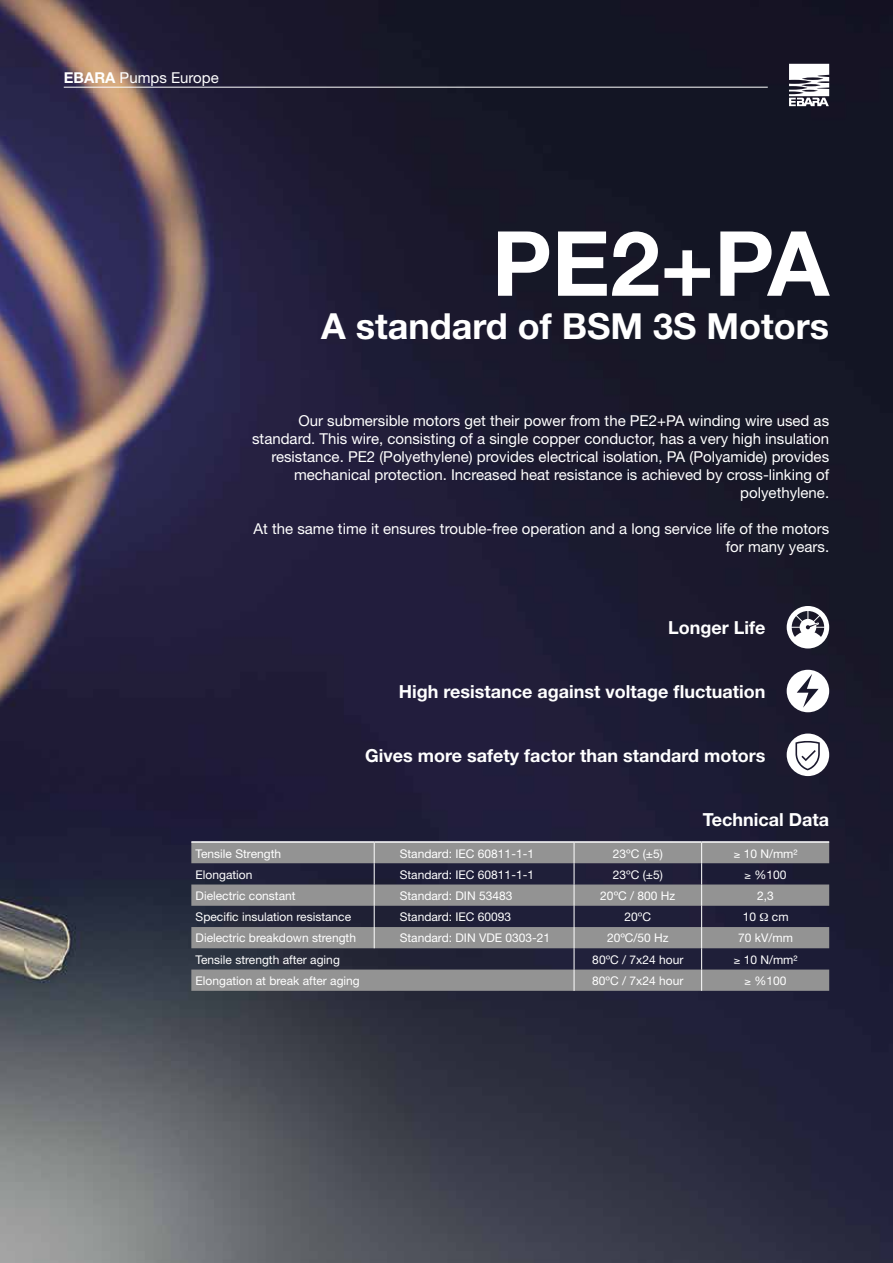
<style>
.page{position:relative;width:893px;height:1263px;background:#fff}
.page>*{position:absolute;margin:0;border:0;box-sizing:border-box;transform-origin:0 0}
.t1{font:700 90px "Helvetica Neue";color:#fff}
.t2{font:700 36px "Helvetica Neue";color:#fff}
.t3{font:700 18px "Helvetica Neue";color:#fff}
.t4{font:15px/18px "Helvetica Neue";color:#fff;text-align:right}
.t5{font:12px "Helvetica Neue";color:#fff}
.s1{font-weight:700}
</style>
<div class="page">
<img style="left:0;top:0;width:893px;height:1263px">
<svg style="left:789px;top:64px;width:40px;height:42px"></svg>
<hr style="left:64px;top:87px;width:704px;height:1px;background:#fff">
<svg style="left:787px;top:606px;width:42px;height:42px"></svg>
<svg style="left:787px;top:670px;width:42px;height:42px"></svg>
<svg style="left:787px;top:733px;width:42px;height:43px"></svg>
<svg style="left:191px;top:843px;width:638px;height:148px;background:#61616b"></svg>
<svg style="left:374px;top:843px;width:1px;height:105px"></svg>
<svg style="left:574px;top:843px;width:1px;height:148px"></svg>
<svg style="left:701px;top:843px;width:1px;height:148px"></svg>
<hr style="left:191px;top:841px;width:183px;height:2px;background:#fff">
<hr style="left:374px;top:841px;width:200px;height:2px;background:#fff">
<hr style="left:574px;top:841px;width:128px;height:2px;background:#fff">
<hr style="left:702px;top:841px;width:127px;height:2px;background:#fff">
<svg style="left:760px;top:913px;width:8px;height:8px"></svg>
<p class="t4" style="left:64px;top:68px;width:157px"><span class="s1">EBARA</span> Pumps Europe</p>
<h1 class="t1" style="left:492px;top:208px;width:339px">PE2+PA</h1>
<h2 class="t2" style="left:321px;top:304px;width:510px">A standard of BSM 3S Motors</h2>
<p class="t4" style="left:252px;top:411px;width:579px">Our submersible motors get their power from the PE2+PA winding wire used as standard. This wire, consisting of a single copper conductor, has a very high insulation resistance. PE2 (Polyethylene) provides electrical isolation, PA (Polyamide) provides mechanical protection. Increased heat resistance is achieved by cross-linking of polyethylene.</p>
<p class="t4" style="left:253px;top:519px;width:577px">At the same time it ensures trouble-free operation and a long service life of the motors for many years.</p>
<p class="t3" style="left:668px;top:617px;width:99px">Longer Life</p>
<p class="t3" style="left:399px;top:680px;width:368px">High resistance against voltage fluctuation</p>
<p class="t3" style="left:365px;top:744px;width:402px">Gives more safety factor than standard motors</p>
<p class="t3" style="left:703px;top:809px;width:128px">Technical Data</p>
<p class="t5" style="left:196px;top:846px;width:87px">Tensile Strength</p>
<p class="t5" style="left:400px;top:846px;width:136px">Standard: IEC 60811-1-1</p>
<p class="t5" style="left:613px;top:846px;width:52px">23ºC (±5)</p>
<p class="t5" style="left:734px;top:846px;width:65px">≥ 10 N/mm²</p>
<p class="t5" style="left:196px;top:867px;width:58px">Elongation</p>
<p class="t5" style="left:400px;top:867px;width:136px">Standard: IEC 60811-1-1</p>
<p class="t5" style="left:613px;top:867px;width:52px">23ºC (±5)</p>
<p class="t5" style="left:745px;top:867px;width:43px">≥ %100</p>
<p class="t5" style="left:196px;top:888px;width:102px">Dielectric constant</p>
<p class="t5" style="left:400px;top:888px;width:114px">Standard: DIN 53483</p>
<p class="t5" style="left:600px;top:888px;width:77px">20ºC / 800 Hz</p>
<p class="t5" style="left:757px;top:888px;width:18px">2,3</p>
<p class="t5" style="left:196px;top:910px;width:157px">Specific insulation resistance</p>
<p class="t5" style="left:400px;top:910px;width:113px">Standard: IEC 60093</p>
<p class="t5" style="left:624px;top:910px;width:28px">20ºC</p>
<p class="t5" style="left:743px;top:910px;width:15px">10</p>
<p class="t5" style="left:772px;top:910px;width:18px">cm</p>
<p class="t5" style="left:196px;top:931px;width:162px">Dielectric breakdown strength</p>
<p class="t5" style="left:400px;top:931px;width:152px">Standard: DIN VDE 0303-21</p>
<p class="t5" style="left:607px;top:931px;width:63px">20ºC/50 Hz</p>
<p class="t5" style="left:738px;top:931px;width:56px">70 kV/mm</p>
<p class="t5" style="left:196px;top:952px;width:146px">Tensile strength after aging</p>
<p class="t5" style="left:592px;top:952px;width:93px">80ºC / 7x24 hour</p>
<p class="t5" style="left:734px;top:952px;width:65px">≥ 10 N/mm²</p>
<p class="t5" style="left:196px;top:973px;width:166px">Elongation at break after aging</p>
<p class="t5" style="left:592px;top:973px;width:93px">80ºC / 7x24 hour</p>
<p class="t5" style="left:745px;top:973px;width:43px">≥ %100</p>
</div>
